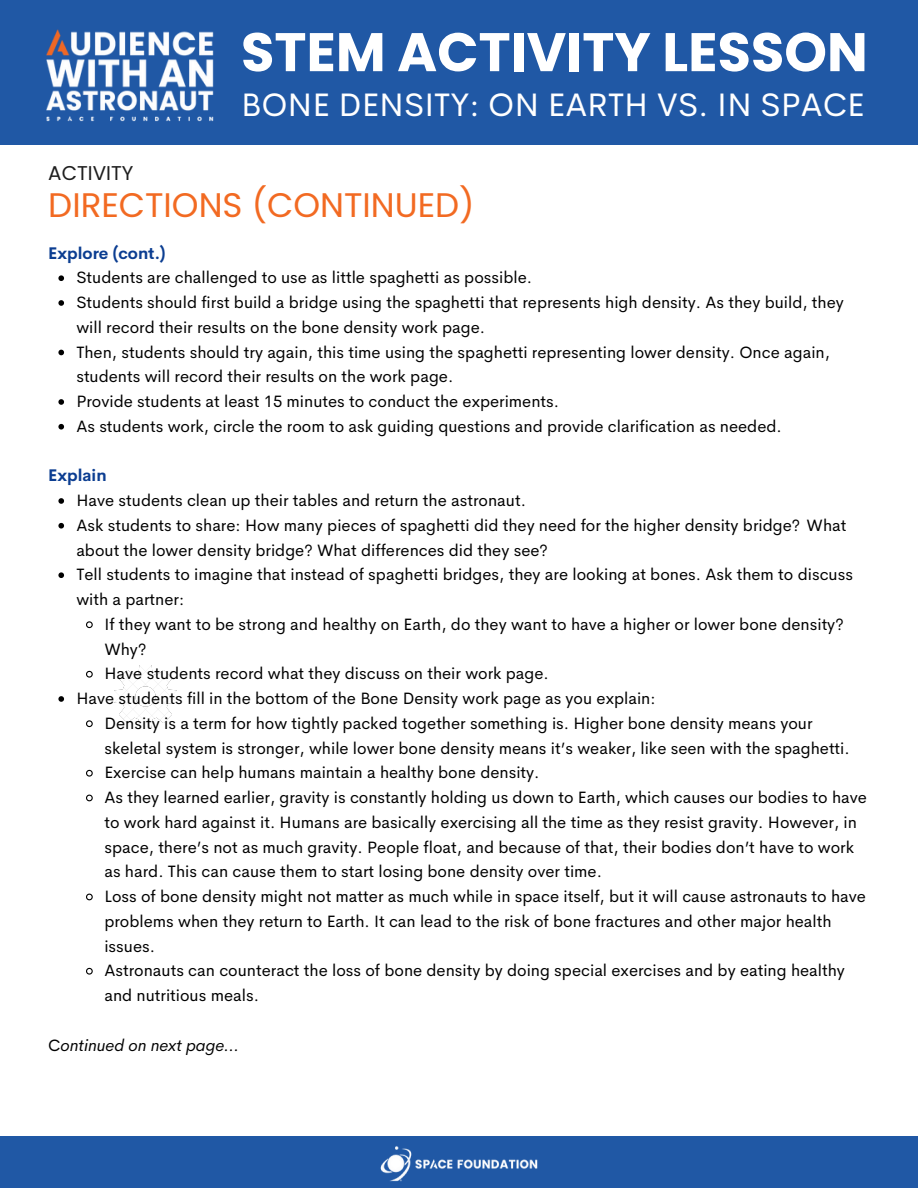
<style>
.page{position:relative;width:918px;height:1188px;background:#fff}
.page>*{position:absolute;margin:0;border:0;box-sizing:border-box;transform-origin:0 0}
.t1{font:700 54.3px "Poppins";color:#fff}
.t2{font:34.05px "Poppins";color:#f26a22}
.t3{font:32.7px "Cerebri Sans";color:#fff}
.t4{font:19.95px "Poppins";color:#1e1e1e}
.t5{font:16.5px/24.8px "Cerebri Sans";color:#000}
.t6{font:italic 16.5px "Cerebri Sans";color:#000}
.t7{font:700 16.5px "Cerebri Sans";color:#0b3d91}
.s1{font-style:normal}
</style>
<div class="page">
<img style="left:114px;top:666px;width:62px;height:61px">
<div style="left:0;top:0;width:918px;height:145px;background:#2058a5"></div>
<svg style="left:58px;top:275px;width:6px;height:6px"></svg>
<svg style="left:58px;top:300px;width:6px;height:6px"></svg>
<svg style="left:58px;top:350px;width:6px;height:5px"></svg>
<svg style="left:58px;top:399px;width:6px;height:6px"></svg>
<svg style="left:58px;top:424px;width:6px;height:6px"></svg>
<svg style="left:58px;top:498px;width:6px;height:6px"></svg>
<svg style="left:58px;top:523px;width:6px;height:6px"></svg>
<svg style="left:58px;top:572px;width:6px;height:6px"></svg>
<svg style="left:86px;top:621px;width:7px;height:8px"></svg>
<svg style="left:86px;top:670px;width:7px;height:8px"></svg>
<svg style="left:58px;top:696px;width:6px;height:6px"></svg>
<svg style="left:86px;top:720px;width:7px;height:8px"></svg>
<svg style="left:86px;top:769px;width:7px;height:8px"></svg>
<svg style="left:86px;top:794px;width:7px;height:8px"></svg>
<svg style="left:86px;top:893px;width:7px;height:8px"></svg>
<svg style="left:86px;top:967px;width:7px;height:8px"></svg>
<div style="left:0;top:1136px;width:918px;height:52px;background:#2058a5"></div>
<img style="left:380px;top:1146px;width:158px;height:36px">
<img style="left:46px;top:29px;width:168px;height:93px">
<h1 class="t1" style="left:241px;top:14px;width:628px">STEM ACTIVITY LESSON</h1>
<h3 class="t3" style="left:241px;top:84px;width:625px">BONE DENSITY: ON EARTH VS. IN SPACE</h3>
<p class="t4" style="left:48px;top:159px;width:87px">ACTIVITY</p>
<h2 class="t2" style="left:48px;top:181px;width:428px">DIRECTIONS (CONTINUED)</h2>
<p class="t7" style="left:48px;top:242px;width:119px">Explore (cont.)</p>
<p class="t5" style="left:76px;top:265px;width:769px">Students are challenged to use as little spaghetti as possible.<br>Students should first build a bridge using the spaghetti that represents high density. As they build, they will record their results on the bone density work page.<br>Then, students should try again, this time using the spaghetti representing lower density. Once again, students will record their results on the work page.<br>Provide students at least 15 minutes to conduct the experiments.<br>As students work, circle the room to ask guiding questions and provide clarification as needed.</p>
<p class="t7" style="left:48px;top:465px;width:60px">Explain</p>
<p class="t5" style="left:76px;top:488px;width:778px">Have students clean up their tables and return the astronaut.<br>Ask students to share: How many pieces of spaghetti did they need for the higher density bridge? What about the lower density bridge? What differences did they see?<br>Tell students to imagine that instead of spaghetti bridges, they are looking at bones. Ask them to discuss with a partner:</p>
<p class="t5" style="left:104px;top:612px;width:741px">If they want to be strong and healthy on Earth, do they want to have a higher or lower bone density?</p>
<p class="t5" style="left:104px;top:636px;width:43px">Why?</p>
<p class="t5" style="left:104px;top:661px;width:446px">Have students record what they discuss on their work page.</p>
<p class="t5" style="left:76px;top:686px;width:581px">Have students fill in the bottom of the Bone Density work page as you explain:</p>
<p class="t5" style="left:104px;top:711px;width:710px">Density is a term for how tightly packed together something is. Higher bone density means your</p>
<p class="t5" style="left:104px;top:735px;width:747px">skeletal system is stronger, while lower bone density means it’s weaker, like seen with the spaghetti.</p>
<p class="t5" style="left:104px;top:760px;width:437px">Exercise can help humans maintain a healthy bone density.</p>
<p class="t5" style="left:104px;top:785px;width:764px">As they learned earlier, gravity is constantly holding us down to Earth, which causes our bodies to have</p>
<p class="t5" style="left:104px;top:810px;width:754px">to work hard against it. Humans are basically exercising all the time as they resist gravity. However, in</p>
<p class="t5" style="left:104px;top:834px;width:751px">space, there’s not as much gravity. People float, and because of that, their bodies don’t have to work</p>
<p class="t5" style="left:104px;top:859px;width:499px">as hard. This can cause them to start losing bone density over time.</p>
<p class="t5" style="left:104px;top:884px;width:763px">Loss of bone density might not matter as much while in space itself, but it will cause astronauts to have</p>
<p class="t5" style="left:104px;top:909px;width:729px">problems when they return to Earth. It can lead to the risk of bone fractures and other major health</p>
<p class="t5" style="left:104px;top:933px;width:52px">issues.</p>
<p class="t5" style="left:104px;top:958px;width:742px">Astronauts can counteract the loss of bone density by doing special exercises and by eating healthy</p>
<p class="t5" style="left:104px;top:983px;width:156px">and nutritious meals.</p>
<p class="t6" style="left:48px;top:1034px;width:192px"><span class="s1">C</span>ontinued on next page...</p>
</div>
